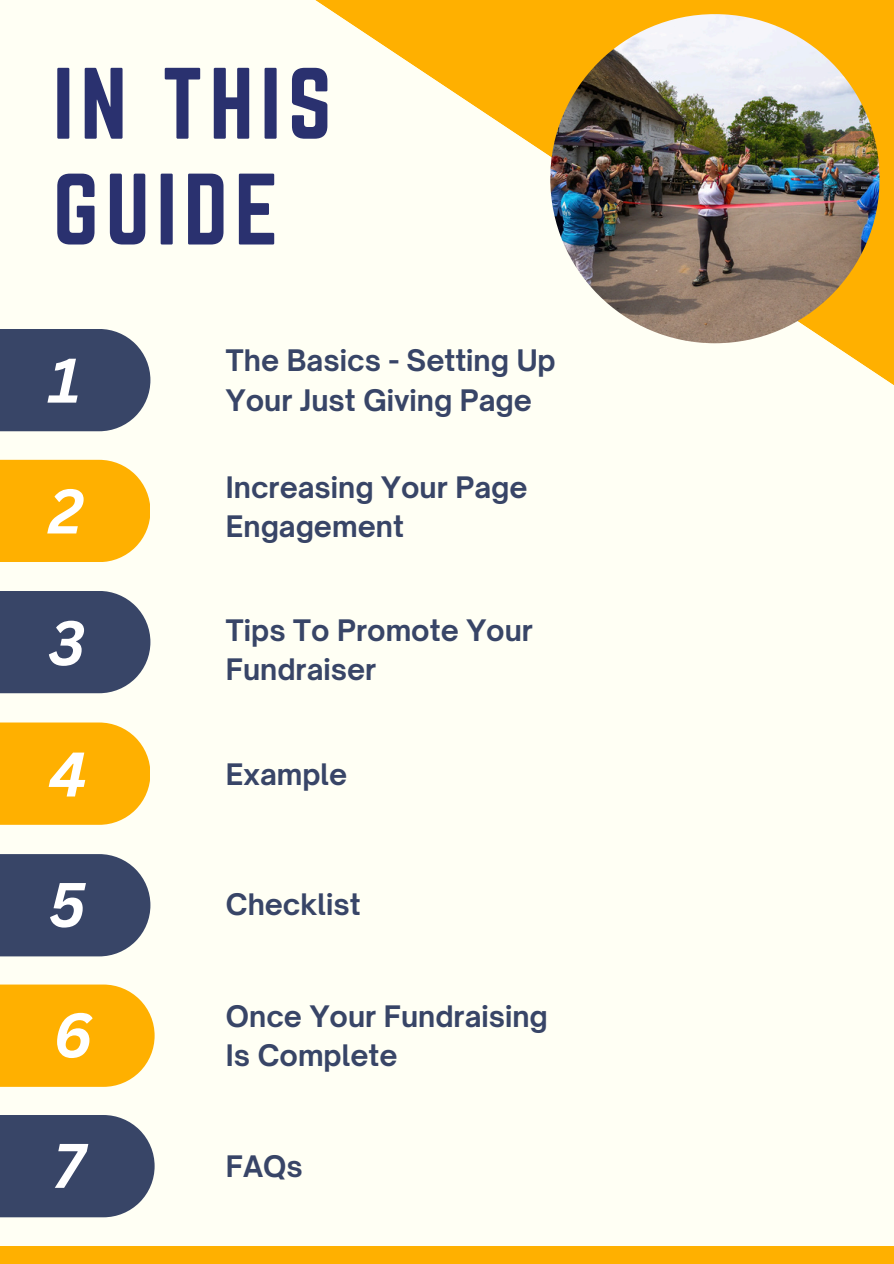
<style>
.page{position:relative;width:894px;height:1264px;background:#fff}
.page>*{position:absolute;margin:0;border:0;box-sizing:border-box;transform-origin:0 0}
.t1{font:88.65px/105.8px "Norwester";letter-spacing:.075em;color:#2a316f}
.t2{font:italic 700 61.5px "Canva Sans";color:#fff}
.t3{font:700 28.35px/39.3px "Open Sauce One";color:#384567}
</style>
<div class="page">
<div style="left:0;top:0;width:893px;height:1263px;background:#fffff4"></div>
<svg style="left:315px;top:0;width:578px;height:385px"></svg>
<img style="left:550px;top:14px;width:329px;height:329px;border-radius:50%">
<div style="left:0;top:1246px;width:893px;height:17px;background:#ffb000"></div>
<div style="left:0;top:329px;width:150px;height:102px;background:#384567"></div>
<div style="left:0;top:460px;width:150px;height:102px;background:#ffb000"></div>
<div style="left:0;top:591px;width:150px;height:102px;background:#384567"></div>
<div style="left:0;top:722px;width:150px;height:102px;background:#ffb000"></div>
<div style="left:0;top:854px;width:150px;height:102px;background:#384567"></div>
<div style="left:0;top:984px;width:154px;height:102px;background:#ffb000"></div>
<div style="left:0;top:1114px;width:154px;height:103px;background:#384567"></div>
<p class="t1" style="left:53px;top:50px;width:280px">IN THIS<br>GUIDE</p>
<p class="t2" style="left:49px;top:337px;width:34px">1</p>
<p class="t2" style="left:49px;top:468px;width:36px">2</p>
<p class="t2" style="left:49px;top:599px;width:38px">3</p>
<p class="t2" style="left:49px;top:730px;width:40px">4</p>
<p class="t2" style="left:49px;top:861px;width:38px">5</p>
<p class="t2" style="left:53px;top:991px;width:41px">6</p>
<p class="t2" style="left:53px;top:1122px;width:33px">7</p>
<p class="t3" style="left:226px;top:341px;width:331px">The Basics - Setting Up<br>Your Just Giving Page</p>
<h1 class="t3" style="left:226px;top:467px;width:303px">Increasing Your Page<br>Engagement</h1>
<p class="t3" style="left:226px;top:610px;width:308px">Tips To Promote Your<br>Fundraiser</p>
<p class="t3" style="left:226px;top:754px;width:123px">Example</p>
<p class="t3" style="left:226px;top:884px;width:136px">Checklist</p>
<p class="t3" style="left:226px;top:996px;width:323px">Once Your Fundraising<br>Is Complete</p>
<p class="t3" style="left:226px;top:1146px;width:78px">FAQs</p>
</div>
